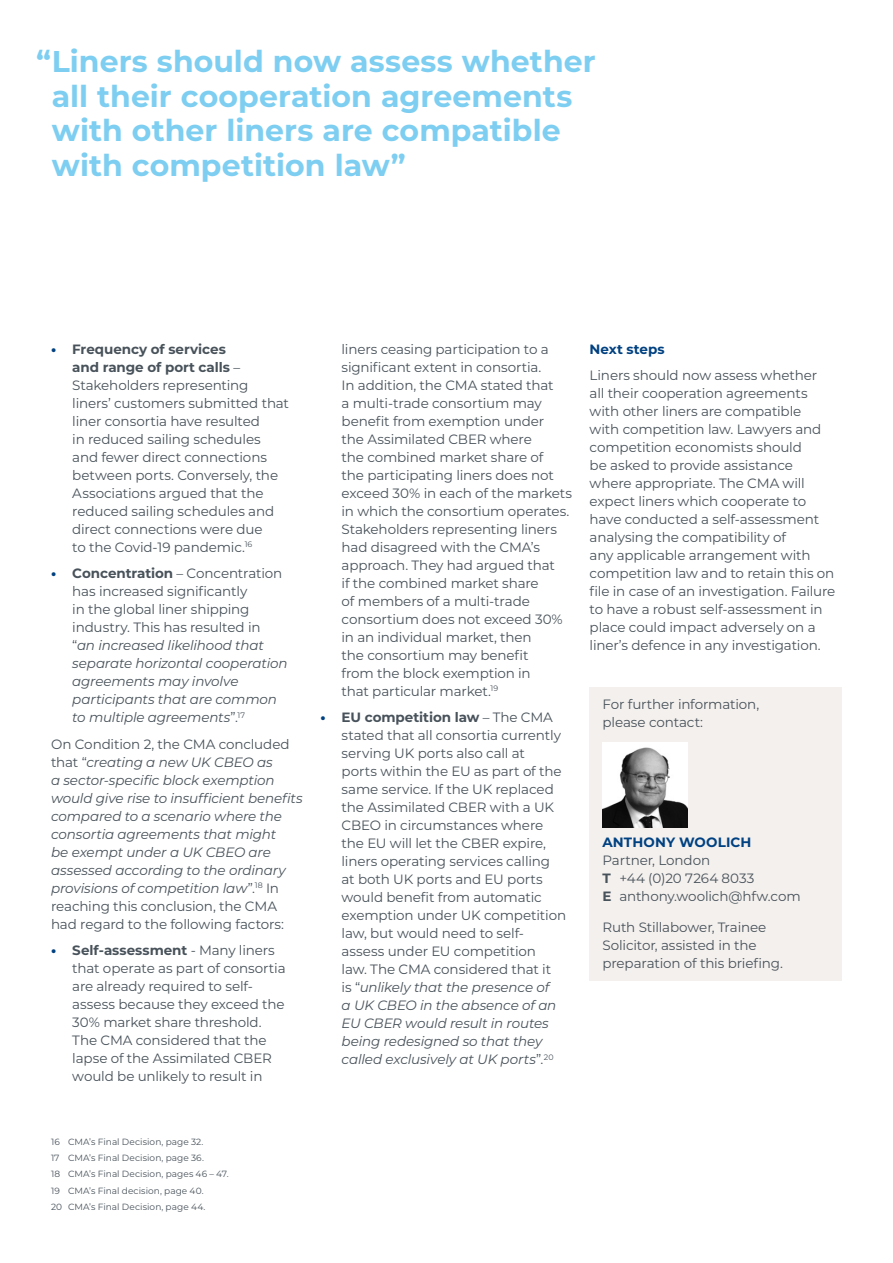
<style>
.page{position:relative;width:893px;height:1263px;background:#fff}
.page>*{position:absolute;margin:0;border:0;box-sizing:border-box;transform-origin:0 0}
.t1{font:700 30px/34.5px "Montserrat";color:#7dcef1}
.t2{font:13.5px/18px "Montserrat";letter-spacing:-.01em;color:#48525a}
.t3{font:italic 13.5px/18px "Montserrat";letter-spacing:-.01em;color:#48525a}
.t4{font:700 13.5px "Montserrat";letter-spacing:.01em;color:#004181}
.t5{font:9px/16.2px "Montserrat";letter-spacing:.005em;color:#48525a}
.s1{font-weight:800;color:#004181}
.s2{font-weight:700}
.s3{font-weight:800;font-style:normal;color:#004181}
.s4{font-weight:700;font-style:normal}
.s5{font-style:normal}
.s6{font-style:italic}
</style>
<div class="page">
<div style="left:590px;top:687px;width:252px;height:293px;background:#f4f0ee"></div>
<img style="left:602px;top:742px;width:85px;height:85px">
<h1 class="t1" style="left:52px;top:43px;width:545px;text-indent:-16px">“Liners should now assess whether all their cooperation agreements with other liners are compatible with competition law”</h1>
<p class="t2" style="left:72px;top:340px;width:218px;text-indent:-21px"><span class="s1">•</span> <span class="s2">Frequency of services<br>and range of port calls</span> –<br>Stakeholders representing liners’ customers submitted that liner consortia have resulted<br>in reduced sailing schedules and fewer direct connections between ports. Conversely, the<br>Associations argued that the reduced sailing schedules and direct connections were due<br>to the Covid-19 pandemic.<sup>16</sup></p>
<p class="t3" style="left:72px;top:564px;width:217px;text-indent:-21px"><span class="s3">•</span> <span class="s4">Concentration</span> <span class="s5">– Concentration has increased significantly<br>in the global liner shipping industry. This has resulted in<br>“</span>an increased likelihood that separate horizontal cooperation agreements may involve participants that are common to multiple agreements<span class="s5">”.</span><sup>17</sup></p>
<p class="t3" style="left:51px;top:735px;width:253px"><span class="s5">On Condition 2, the CMA concluded that “</span>creating a new UK CBEO as<br>a sector-specific block exemption would give rise to insufficient benefits compared to a scenario where the consortia agreements that might<br>be exempt under a UK CBEO are assessed according to the ordinary provisions of competition law<span class="s5">”.</span><sup>18</sup> <span class="s5">In reaching this conclusion, the CMA had regard to the following factors:</span></p>
<p class="t2" style="left:72px;top:941px;width:215px;text-indent:-21px"><span class="s1">•</span> <span class="s2">Self-assessment</span> - Many liners that operate as part of consortia are already required to self&shy;assess because they exceed the<br>30% market share threshold.<br>The CMA considered that the lapse of the Assimilated CBER would be unlikely to result in</p>
<p class="t2" style="left:342px;top:340px;width:232px">liners ceasing participation to a significant extent in consortia.<br>In addition, the CMA stated that<br>a multi-trade consortium may benefit from exemption under<br>the Assimilated CBER where<br>the combined market share of<br>the participating liners does not exceed 30% in each of the markets in which the consortium operates.<br>Stakeholders representing liners had disagreed with the CMA’s approach. They had argued that<br>if the combined market share<br>of members of a multi-trade consortium does not exceed 30% in an individual market, then<br>the consortium may benefit<br>from the block exemption in<br>that particular market.<sup>19</sup></p>
<p class="t2" style="left:342px;top:708px;width:226px;text-indent:-21px"><span class="s1">•</span> <span class="s2">EU competition law</span> – The CMA stated that all consortia currently serving UK ports also call at<br>ports within the EU as part of the same service. If the UK replaced the Assimilated CBER with a UK<br>CBEO in circumstances where the EU will let the CBER expire, liners operating services calling at both UK ports and EU ports would benefit from automatic exemption under UK competition law, but would need to self&shy;assess under EU competition<br>law. The CMA considered that it<br>is “<span class="s6">unlikely that the presence of<br>a UK CBEO in the absence of an<br>EU CBER would result in routes being redesigned so that they called exclusively at UK ports</span>”.<sup>20</sup></p>
<p class="t4" style="left:590px;top:339px;width:76px">Next steps</p>
<p class="t2" style="left:590px;top:366px;width:247px">Liners should now assess whether all their cooperation agreements with other liners are compatible<br>with competition law. Lawyers and competition economists should<br>be asked to provide assistance where appropriate. The CMA will expect liners which cooperate to have conducted a self-assessment analysing the compatibility of<br>any applicable arrangement with competition law and to retain this on file in case of an investigation. Failure to have a robust self-assessment in place could impact adversely on a liner’s defence in any investigation.</p>
<p class="t2" style="left:602px;top:695px;width:158px">For further information, please contact:</p>
<p class="t4" style="left:602px;top:832px;width:151px">ANTHONY WOOLICH</p>
<p class="t2" style="left:602px;top:851px;width:200px">Partner, London<br><span class="s2">T</span> +44 (0)20 7264 8033<br><span class="s2">E</span> anthony.woolich@hfw.com</p>
<p class="t2" style="left:602px;top:917px;width:182px">Ruth Stillabower, Trainee<br>Solicitor, assisted in the preparation of this briefing.</p>
<p class="t5" style="left:51px;top:1133px;width:179px">16 CMA’s Final Decision, page 32.<br>17 CMA’s Final Decision, page 36.<br>18 CMA’s Final Decision, pages 46 – 47.<br>19 CMA’s Final decision, page 40.<br>20 CMA’s Final Decision, page 44.</p>
</div>
